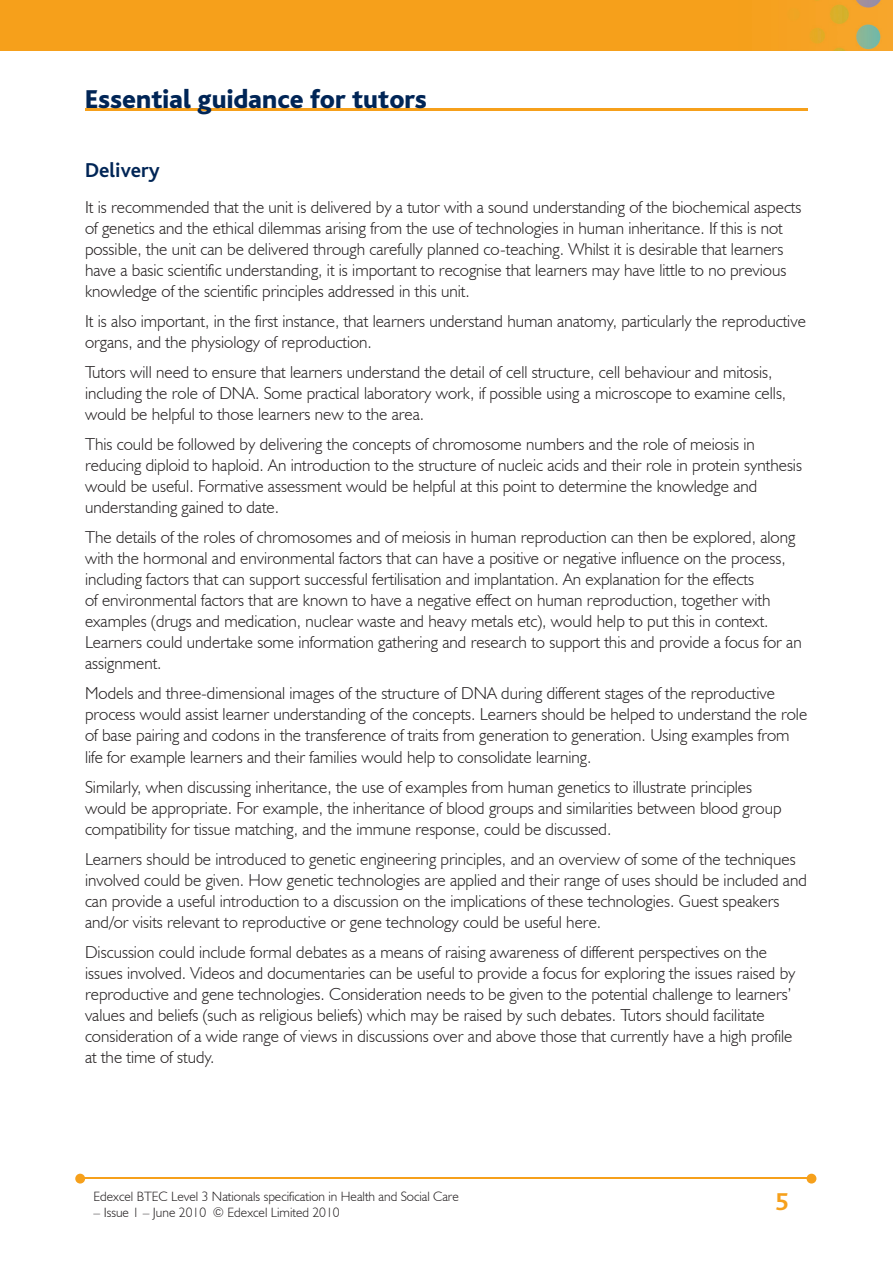
<style>
.page{position:relative;width:893px;height:1263px;background:#fff}
.page>*{position:absolute;margin:0;border:0;box-sizing:border-box;transform-origin:0 0}
.t1{font:800 27px "Bliss";color:#002556}
.t2{font:700 25.5px "Bliss";color:#f6a01b}
.t3{font:700 21px "Bliss";color:#002556}
.t4{font:300 17.25px/21px "Humanist 521 BT";color:#231f20}
.t5{font:300 13.5px "Humanist 521 BT";color:#231f20}
</style>
<div class="page">
<img style="left:0;top:0;width:893px;height:51px">
<hr style="left:82px;top:1178px;width:728px;height:1px;background:#f6a01b">
<svg style="left:807px;top:1174px;width:9px;height:9px"></svg>
<svg style="left:75px;top:1174px;width:10px;height:9px"></svg>
<hr style="left:85px;top:108px;width:723px;height:2px;background:#f6a01b">
<h1 class="t1" style="left:85px;top:85px;width:344px">Essential guidance for tutors</h1>
<p class="t3" style="left:85px;top:160px;width:76px">Delivery</p>
<p class="t4" style="left:85px;top:197px;width:718px">It is recommended that the unit is delivered by a tutor with a sound understanding of the biochemical aspects of genetics and the ethical dilemmas arising from the use of technologies in human inheritance. If this is not possible, the unit can be delivered through carefully planned co-teaching. Whilst it is desirable that learners have a basic scientific understanding, it is important to recognise that learners may have little to no previous knowledge of the scientific principles addressed in this unit.</p>
<p class="t4" style="left:85px;top:311px;width:722px">It is also important, in the first instance, that learners understand human anatomy, particularly the reproductive organs, and the physiology of reproduction.</p>
<p class="t4" style="left:85px;top:362px;width:703px">Tutors will need to ensure that learners understand the detail of cell structure, cell behaviour and mitosis, including the role of DNA. Some practical laboratory work, if possible using a microscope to examine cells, would be helpful to those learners new to the area.</p>
<p class="t4" style="left:85px;top:434px;width:718px">This could be followed by delivering the concepts of chromosome numbers and the role of meiosis in reducing diploid to haploid. An introduction to the structure of nucleic acids and their role in protein synthesis would be useful. Formative assessment would be helpful at this point to determine the knowledge and understanding gained to date.</p>
<p class="t4" style="left:85px;top:527px;width:718px">The details of the roles of chromosomes and of meiosis in human reproduction can then be explored, along with the hormonal and environmental factors that can have a positive or negative influence on the process, including factors that can support successful fertilisation and implantation. An explanation for the effects<br>of environmental factors that are known to have a negative effect on human reproduction, together with examples (drugs and medication, nuclear waste and heavy metals etc), would help to put this in context.<br>Learners could undertake some information gathering and research to support this and provide a focus for an assignment.</p>
<p class="t4" style="left:85px;top:683px;width:724px">Models and three-dimensional images of the structure of DNA during different stages of the reproductive process would assist learner understanding of the concepts. Learners should be helped to understand the role of base pairing and codons in the transference of traits from generation to generation. Using examples from life for example learners and their families would help to consolidate learning.</p>
<p class="t4" style="left:85px;top:776px;width:698px">Similarly, when discussing inheritance, the use of examples from human genetics to illustrate principles would be appropriate. For example, the inheritance of blood groups and similarities between blood group compatibility for tissue matching, and the immune response, could be discussed.</p>
<p class="t4" style="left:85px;top:848px;width:723px">Learners should be introduced to genetic engineering principles, and an overview of some of the techniques involved could be given. How genetic technologies are applied and their range of uses should be included and can provide a useful introduction to a discussion on the implications of these technologies. Guest speakers and/or visits relevant to reproductive or gene technology could be useful here.</p>
<p class="t4" style="left:85px;top:941px;width:712px">Discussion could include formal debates as a means of raising awareness of different perspectives on the issues involved. Videos and documentaries can be useful to provide a focus for exploring the issues raised by reproductive and gene technologies. Consideration needs to be given to the potential challenge to learners’ values and beliefs (such as religious beliefs) which may be raised by such debates. Tutors should facilitate consideration of a wide range of views in discussions over and above those that currently have a high profile at the time of study.</p>
<p class="t5" style="left:94px;top:1188px;width:367px">Edexcel BTEC Level 3 Nationals specification in Health and Social Care</p>
<p class="t5" style="left:94px;top:1204px;width:248px">– Issue 1 – June 2010 © Edexcel Limited 2010</p>
<h2 class="t2" style="left:775px;top:1189px;width:15px">5</h2>
</div>
